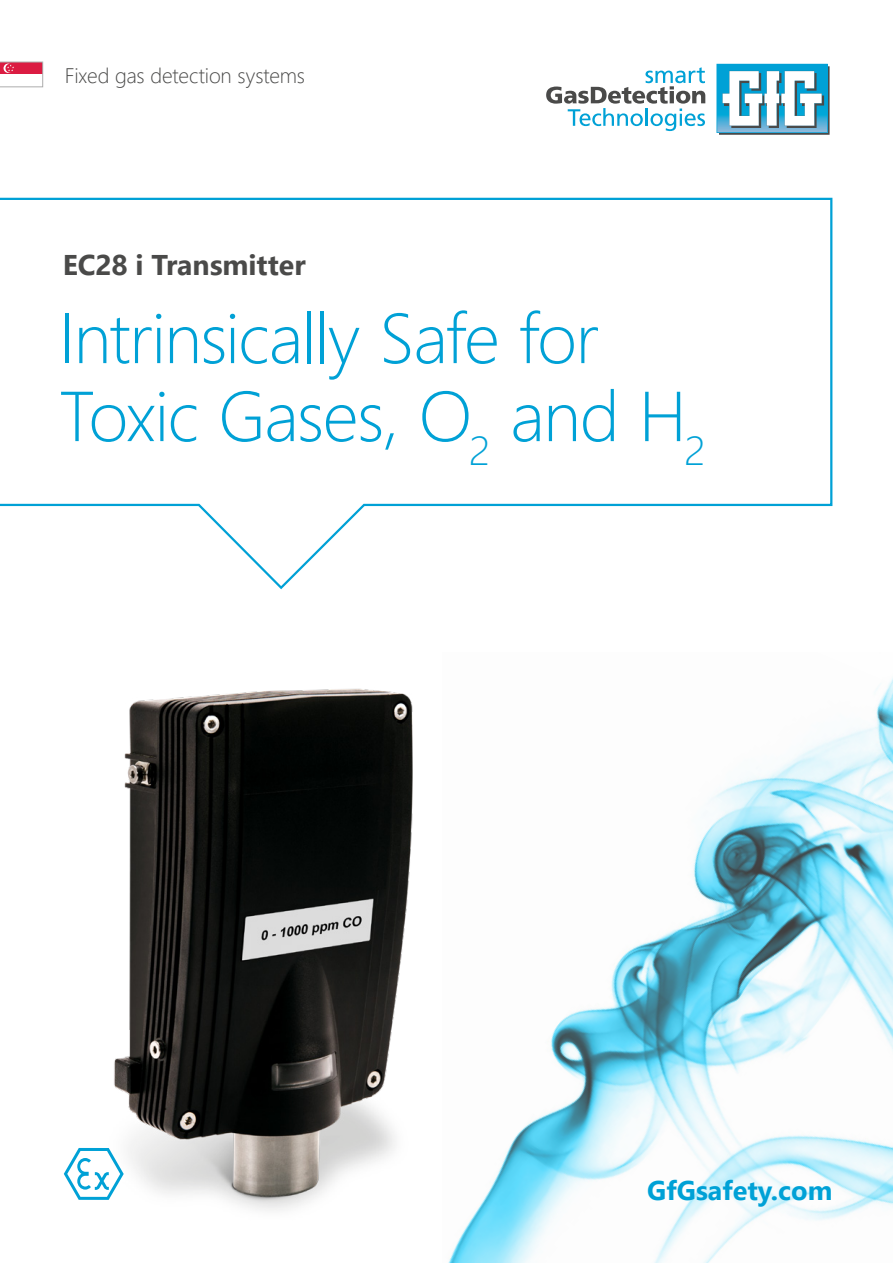
<style>
.page{position:relative;width:893px;height:1263px;background:#fff}
.page>*{position:absolute;margin:0;border:0;box-sizing:border-box;transform-origin:0 0}
.t1{font:300 70.5px/78px "Segoe UI";letter-spacing:-.02em;color:#00a1d6}
.t2{font:700 28.5px "Segoe UI";letter-spacing:-.005em;color:#4a4a49}
.t3{font:700 27px "Segoe UI";color:#00a1d6}
.t4{font:300 21px "Segoe UI";letter-spacing:-.005em;color:#4a4a49}
</style>
<div class="page">
<img style="left:448px;top:678px;width:445px;height:585px">
<svg style="left:716px;top:64px;width:114px;height:71px"></svg>
<svg style="left:546px;top:67px;width:159px;height:64px"></svg>
<svg style="left:0;top:197px;width:833px;height:393px"></svg>
<svg style="left:64px;top:1148px;width:20px;height:52px"></svg>
<img style="left:84px;top:688px;width:329px;height:523px">
<svg style="left:0;top:62px;width:43px;height:25px"></svg>
<p class="t4" style="left:65px;top:56px;width:242px">Fixed gas detection systems</p>
<p class="t2" style="left:63px;top:237px;width:244px">EC28 i Transmitter</p>
<p class="t1" style="left:59px;top:292px;width:648px">Intrinsically Safe for<br>Toxic Gases, O<sub>2</sub> and H<sub>2</sub></p>
<p class="t3" style="left:647px;top:1164px;width:187px">GfGsafety.com</p>
</div>
